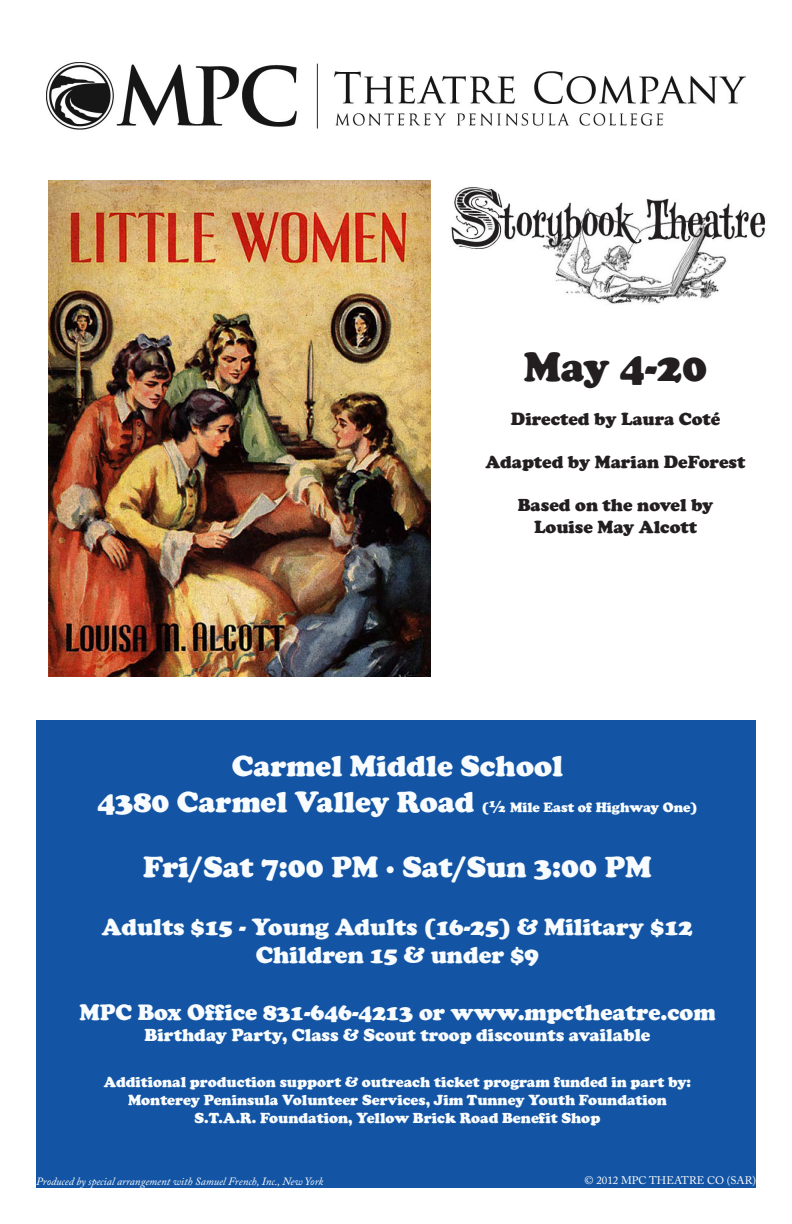
<style>
.page{position:relative;width:792px;height:1224px;background:#fff}
.page>*{position:absolute;margin:0;border:0;box-sizing:border-box;transform-origin:0 0}
.t1{font:900 42px "Cooper";color:#231f20}
.t2{font:900 30px "Cooper";color:#f9fcfe}
.t3{font:900 24px/28.8px "Cooper";color:#f9fcfe;text-align:center}
.t4{font:900 23px "Cooper";color:#f9fcfe}
.t5{font:900 18px/21.6px "Cooper";color:#231f20;text-align:center}
.t6{font:900 18px "Cooper";color:#f9fcfe}
.t7{font:900 15px/18px "Cooper";color:#f9fcfe;text-align:center}
.t8{font:900 14px "Cooper";color:#f9fcfe}
.t9{font:italic 11px "Adobe Caslon Pro";color:#fff}
.t10{font:11px "Adobe Caslon Pro";color:#fff}
.s1{font-size:30px}
.s2{font-size:18px}
</style>
<div class="page">
<img style="left:46px;top:62px;width:700px;height:68px">
<img style="left:48px;top:180px;width:382px;height:496px">
<img style="left:451px;top:187px;width:315px;height:117px">
<div style="left:36px;top:721px;width:720px;height:467px;background:#1355a4"></div>
<p class="t1" style="left:524px;top:343px;width:185px">May 4-20</p>
<p class="t5" style="left:511px;top:408px;width:211px">Directed by Laura Coté</p>
<p class="t5" style="left:486px;top:451px;width:262px">Adapted by Marian DeForest</p>
<p class="t5" style="left:518px;top:494px;width:197px">Based on the novel by<br>Louise May Alcott</p>
<p class="t2" style="left:232px;top:749px;width:333px">Carmel Middle School</p>
<p class="t8" style="left:97px;top:799px;width:602px"><span class="s1">4380 Carmel Valley Road</span> (<span class="s2">½</span> Mile East of Highway One)</p>
<p class="t2" style="left:143px;top:849px;width:510px">Fri/Sat 7:00 PM ∙ Sat/Sun 3:00 PM</p>
<p class="t3" style="left:102px;top:912px;width:593px">Adults $15 - Young Adults (16-25) &amp; Military $12<br>Children 15 &amp; under $9</p>
<p class="t4" style="left:79px;top:999px;width:638px">MPC Box Office 831-646-4213 or www.mpctheatre.com</p>
<p class="t6" style="left:144px;top:1025px;width:508px">Birthday Party, Class &amp; Scout troop discounts available</p>
<p class="t7" style="left:104px;top:1073px;width:589px">Additional production support &amp; outreach ticket program funded in part by:<br>Monterey Peninsula Volunteer Services, Jim Tunney Youth Foundation<br>S.T.A.R. Foundation, Yellow Brick Road Benefit Shop</p>
<p class="t9" style="left:36px;top:1175px;width:289px">Produced by special arrangement with Samuel French, Inc., New York</p>
<p class="t10" style="left:585px;top:1174px;width:173px">© 2012 MPC THEATRE CO (SAR)</p>
</div>
